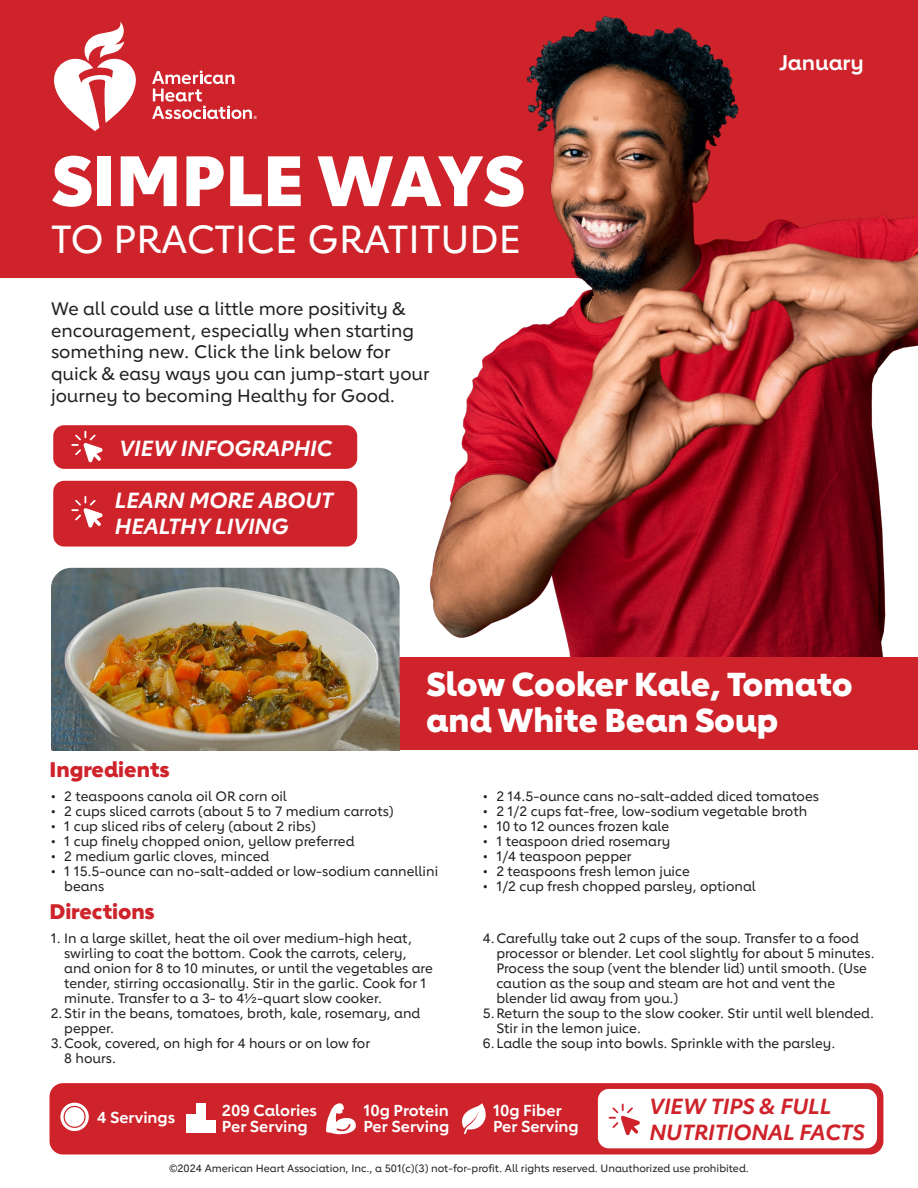
<style>
.page{position:relative;width:918px;height:1188px;background:#fff}
.page>*{position:absolute;margin:0;border:0;box-sizing:border-box;transform-origin:0 0}
.t1{font:800 70.05px "Lub Dub";color:#fff}
.t2{font:500 39px "Lub Dub";color:#fff}
.t3{font:800 33px/36px "Lub Dub";color:#fff}
.t4{font:italic 700 21.75px/26.1px "Lub Dub";color:#fff}
.t5{font:italic 700 21.75px/26.1px "Lub Dub";color:#ce232a}
.t6{font:800 21px "Lub Dub";color:#ce232a}
.t7{font:700 21px "Lub Dub";color:#fff}
.t8{font:500 18px/21.6px "Lub Dub";color:#231f20}
.t9{font:700 15.75px/16.5px "Lub Dub";color:#fff}
.t10{font:500 13.5px/15px "Lub Dub";color:#231f20}
.t11{font:500 10.5px "Lub Dub";color:#231f20}
</style>
<div class="page">
<div style="left:0;top:0;width:918px;height:278px;background:#ce232a"></div>
<img style="left:185px;top:16px;width:733px;height:642px">
<div style="left:51px;top:658px;width:867px;height:92px;background:#ce232a"></div>
<div style="left:50px;top:1083px;width:833px;height:72px;background:#ce232a;border-radius:14px"></div>
<svg style="left:54px;top:22px;width:82px;height:109px"></svg>
<svg style="left:152px;top:71px;width:105px;height:48px"></svg>
<div style="left:53px;top:425px;width:304px;height:44px;background:#ce232a;border-radius:11px"></div>
<svg style="left:71px;top:431px;width:32px;height:32px"></svg>
<div style="left:53px;top:481px;width:304px;height:66px;background:#ce232a;border-radius:11px"></div>
<svg style="left:71px;top:496px;width:32px;height:32px"></svg>
<img style="left:51px;top:568px;width:349px;height:125px">
<img style="left:51px;top:693px;width:349px;height:57px">
<svg style="left:60px;top:1103px;width:29px;height:28px"></svg>
<div style="left:64px;top:1106px;width:21px;height:21px;background:#fff;border-radius:50%"></div>
<div style="left:64px;top:1106px;width:22px;height:22px;border:1px solid #ce232a;border-radius:50%"></div>
<div style="left:186px;top:1114px;width:9px;height:19px;background:#fff"></div>
<div style="left:196px;top:1103px;width:10px;height:30px;background:#fff"></div>
<div style="left:207px;top:1121px;width:9px;height:12px;background:#fff"></div>
<svg style="left:326px;top:1103px;width:30px;height:32px"></svg>
<svg style="left:462px;top:1103px;width:24px;height:31px"></svg>
<div style="left:598px;top:1089px;width:279px;height:59px;background:#fff;border-radius:11px"></div>
<svg style="left:609px;top:1104px;width:31px;height:32px"></svg>
<h2 class="t1" style="left:51px;top:138px;width:475px">SIMPLE WAYS</h2>
<h2 class="t2" style="left:51px;top:216px;width:472px">TO PRACTICE GRATITUDE</h2>
<p class="t8" style="left:51px;top:298px;width:380px">We all could use a little more positivity &amp; encouragement, especially when starting something new. Click the link below for quick &amp; easy ways you can jump-start your journey to becoming Healthy for Good.</p>
<p class="t4" style="left:120px;top:435px;width:214px">VIEW INFOGRAPHIC</p>
<p class="t4" style="left:115px;top:487px;width:220px">LEARN MORE ABOUT<br>HEALTHY LIVING</p>
<h1 class="t7" style="left:779px;top:50px;width:86px">January</h1>
<h3 class="t3" style="left:426px;top:665px;width:428px">Slow Cooker Kale, Tomato and White Bean Soup</h3>
<h4 class="t6" style="left:50px;top:756px;width:122px">Ingredients</h4>
<p class="t10" style="left:51px;top:789px;width:238px">• 2 teaspoons canola oil OR corn oil</p>
<p class="t10" style="left:51px;top:804px;width:344px">• 2 cups sliced carrots (about 5 to 7 medium carrots)</p>
<p class="t10" style="left:51px;top:819px;width:7px">•</p>
<p class="t10" style="left:64px;top:819px;width:253px">1 cup sliced ribs of celery (about 2 ribs)</p>
<p class="t10" style="left:51px;top:834px;width:7px">•</p>
<p class="t10" style="left:64px;top:834px;width:292px">1 cup finely chopped onion, yellow preferred</p>
<p class="t10" style="left:51px;top:849px;width:7px">•</p>
<p class="t10" style="left:64px;top:849px;width:207px">2 medium garlic cloves, minced</p>
<p class="t10" style="left:64px;top:864px;width:375px;text-indent:-14px">• 1 15.5-ounce can no-salt-added or low-sodium cannellini beans</p>
<h4 class="t6" style="left:50px;top:899px;width:107px">Directions</h4>
<p class="t10" style="left:64px;top:931px;width:370px;text-indent:-14px">1. In a large skillet, heat the oil over medium-high heat, swirling to coat the bottom. Cook the carrots, celery, and onion for 8 to 10 minutes, or until the vegetables are tender, stirring occasionally. Stir in the garlic. Cook for 1 minute. Transfer to a 3- to 4½-quart slow cooker.</p>
<p class="t10" style="left:64px;top:1006px;width:358px;text-indent:-14px">2.Stir in the beans, tomatoes, broth, kale, rosemary, and pepper.</p>
<p class="t10" style="left:64px;top:1036px;width:307px;text-indent:-14px">3.Cook, covered, on high for 4 hours or on low for<br>8 hours.</p>
<p class="t10" style="left:483px;top:789px;width:7px">•</p>
<p class="t10" style="left:496px;top:789px;width:324px">2 14.5-ounce cans no-salt-added diced tomatoes</p>
<p class="t10" style="left:483px;top:804px;width:7px">•</p>
<p class="t10" style="left:496px;top:804px;width:312px">2 1/2 cups fat-free, low-sodium vegetable broth</p>
<p class="t10" style="left:483px;top:819px;width:7px">•</p>
<p class="t10" style="left:496px;top:819px;width:174px">10 to 12 ounces frozen kale</p>
<p class="t10" style="left:483px;top:834px;width:7px">•</p>
<p class="t10" style="left:496px;top:834px;width:176px">1 teaspoon dried rosemary</p>
<p class="t10" style="left:483px;top:849px;width:7px">•</p>
<p class="t10" style="left:496px;top:849px;width:137px">1/4 teaspoon pepper</p>
<p class="t10" style="left:483px;top:864px;width:7px">•</p>
<p class="t10" style="left:496px;top:864px;width:195px">2 teaspoons fresh lemon juice</p>
<p class="t10" style="left:483px;top:879px;width:275px">• 1/2 cup fresh chopped parsley, optional</p>
<p class="t10" style="left:496px;top:931px;width:380px;text-indent:-14px">4.Carefully take out 2 cups of the soup. Transfer to a food processor or blender. Let cool slightly for about 5 minutes.<br>Process the soup (vent the blender lid) until smooth. (Use caution as the soup and steam are hot and vent the blender lid away from you.)</p>
<p class="t10" style="left:496px;top:1006px;width:379px;text-indent:-14px">5.Return the soup to the slow cooker. Stir until well blended.<br>Stir in the lemon juice.</p>
<p class="t10" style="left:483px;top:1036px;width:354px">6.Ladle the soup into bowls. Sprinkle with the parsley.</p>
<p class="t9" style="left:97px;top:1109px;width:80px">4 Servings</p>
<p class="t9" style="left:222px;top:1102px;width:97px">209 Calories<br>Per Serving</p>
<p class="t9" style="left:363px;top:1102px;width:87px">10g Protein<br>Per Serving</p>
<p class="t9" style="left:493px;top:1102px;width:87px">10g Fiber<br>Per Serving</p>
<p class="t5" style="left:649px;top:1093px;width:217px">VIEW TIPS &amp; FULL<br>NUTRITIONAL FACTS</p>
<p class="t11" style="left:169px;top:1162px;width:581px">©2024 American Heart Association, Inc., a 501(c)(3) not-for-profit. All rights reserved. Unauthorized use prohibited.</p>
</div>
